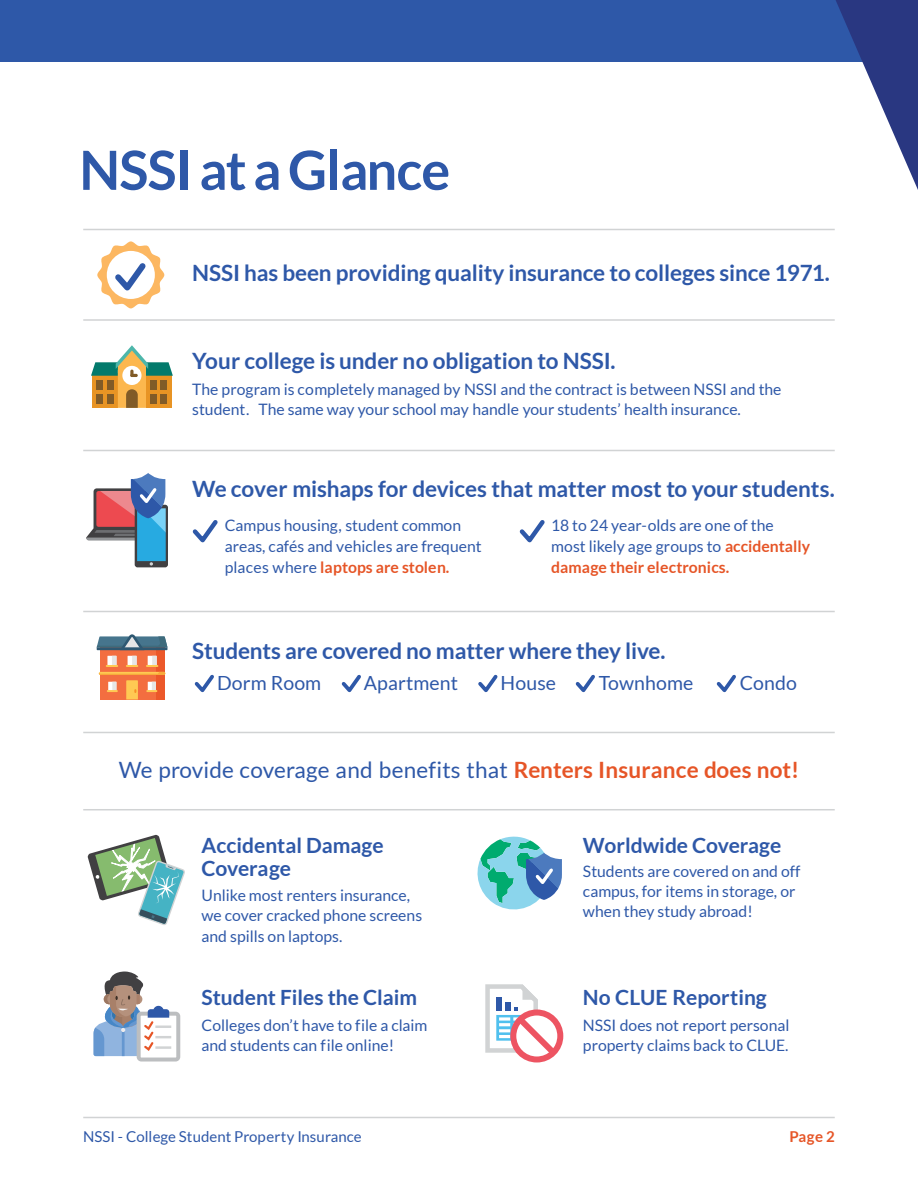
<style>
.page{position:relative;width:918px;height:1188px;background:#fff}
.page>*{position:absolute;margin:0;border:0;box-sizing:border-box;transform-origin:0 0}
.t1{font:700 54px "Lato";letter-spacing:-.015em;color:#2e58a8}
.t2{font:700 22.5px "Lato";letter-spacing:-.005em;color:#2e58a8}
.t3{font:22.5px "Lato";letter-spacing:.01em;color:#2e58a8}
.t4{font:700 21px/22.5px "Lato";color:#2e58a8}
.t5{font:19.5px "Lato";letter-spacing:.005em;color:#2e58a8}
.t6{font:15.75px/20.2px "Lato";color:#2e58a8}
.t7{font:15px "Lato";color:#2e58a8}
.t8{font:700 15px "Lato";color:#e65527}
.s1{font-weight:700;color:#e65527}
</style>
<div class="page">
<svg style="left:97px;top:241px;width:67px;height:67px"></svg>
<svg style="left:91px;top:345px;width:82px;height:63px"></svg>
<svg style="left:86px;top:473px;width:82px;height:94px"></svg>
<svg style="left:192px;top:520px;width:26px;height:23px"></svg>
<svg style="left:519px;top:520px;width:26px;height:23px"></svg>
<div style="left:0;top:0;width:918px;height:62px;background:#2e58a8"></div>
<svg style="left:836px;top:0;width:82px;height:190px"></svg>
<hr style="left:83px;top:1117px;width:752px;height:1px;background:#d1d3d4">
<hr style="left:83px;top:450px;width:752px;height:1px;background:#d1d3d4">
<hr style="left:83px;top:611px;width:752px;height:1px;background:#d1d3d4">
<hr style="left:83px;top:732px;width:752px;height:1px;background:#d1d3d4">
<hr style="left:83px;top:809px;width:752px;height:1px;background:#d1d3d4">
<hr style="left:83px;top:319px;width:752px;height:2px;background:#d1d3d4">
<hr style="left:83px;top:229px;width:752px;height:1px;background:#d1d3d4">
<svg style="left:194px;top:674px;width:20px;height:19px"></svg>
<svg style="left:341px;top:674px;width:20px;height:19px"></svg>
<svg style="left:478px;top:674px;width:20px;height:19px"></svg>
<svg style="left:575px;top:674px;width:20px;height:19px"></svg>
<svg style="left:716px;top:674px;width:20px;height:19px"></svg>
<svg style="left:477px;top:836px;width:85px;height:74px"></svg>
<svg style="left:88px;top:834px;width:97px;height:91px"></svg>
<svg style="left:94px;top:972px;width:86px;height:90px"></svg>
<hr style="left:155px;top:1046px;width:16px;height:3px;background:#d1d3d4">
<div style="left:510px;top:1010px;width:53px;height:53px;border:6px solid #ed5462;border-radius:50%"></div>
<svg style="left:485px;top:984px;width:76px;height:76px"></svg>
<svg style="left:100px;top:650px;width:56px;height:6px"></svg>
<svg style="left:156px;top:650px;width:8px;height:6px"></svg>
<svg style="left:97px;top:634px;width:70px;height:16px"></svg>
<svg style="left:99px;top:656px;width:66px;height:44px;background:#f48f5a"></svg>
<h1 class="t1" style="left:79px;top:139px;width:372px">NSSI at a Glance</h1>
<h2 class="t2" style="left:192px;top:260px;width:639px">NSSI has been providing quality insurance to colleges since 1971.</h2>
<h2 class="t2" style="left:192px;top:348px;width:425px">Your college is under no obligation to NSSI.</h2>
<p class="t6" style="left:192px;top:379px;width:591px">The program is completely managed by NSSI and the contract is between NSSI and the student. The same way your school may handle your students’ health insurance.</p>
<h2 class="t2" style="left:192px;top:476px;width:644px">We cover mishaps for devices that matter most to your students.</h2>
<p class="t6" style="left:225px;top:515px;width:258px;line-height:21px">Campus housing, student common areas, cafés and vehicles are frequent places where <span class="s1">laptops are stolen.</span></p>
<p class="t6" style="left:551px;top:515px;width:260px;line-height:21px">18 to 24 year-olds are one of the most likely age groups to <span class="s1">accidentally damage their electronics.</span></p>
<h2 class="t2" style="left:192px;top:638px;width:475px">Students are covered no matter where they live.</h2>
<p class="t5" style="left:217px;top:672px;width:106px">Dorm Room</p>
<p class="t5" style="left:364px;top:672px;width:96px">Apartment</p>
<p class="t5" style="left:501px;top:672px;width:57px">House</p>
<p class="t5" style="left:599px;top:672px;width:96px">Townhome</p>
<p class="t5" style="left:740px;top:672px;width:59px">Condo</p>
<h2 class="t3" style="left:119px;top:757px;width:682px">We provide coverage and benefits that <span class="s1">Renters Insurance does not!</span></h2>
<h3 class="t4" style="left:202px;top:834px;width:184px">Accidental Damage<br>Coverage</h3>
<p class="t6" style="left:202px;top:885px;width:222px">Unlike most renters insurance, we cover cracked phone screens and spills on laptops.</p>
<h3 class="t4" style="left:583px;top:834px;width:200px">Worldwide Coverage</h3>
<p class="t6" style="left:583px;top:861px;width:219px">Students are covered on and off campus, for items in storage, or when they study abroad!</p>
<h3 class="t4" style="left:202px;top:985px;width:217px">Student Files the Claim</h3>
<h3 class="t4" style="left:583px;top:985px;width:185px">No CLUE Reporting</h3>
<p class="t6" style="left:202px;top:1015px;width:227px">Colleges don’t have to file a claim and students can file online!</p>
<p class="t6" style="left:583px;top:1015px;width:208px">NSSI does not report personal property claims back to CLUE.</p>
<p class="t7" style="left:83px;top:1128px;width:280px">NSSI - College Student Property Insurance</p>
<p class="t8" style="left:790px;top:1127px;width:47px">Page 2</p>
</div>
